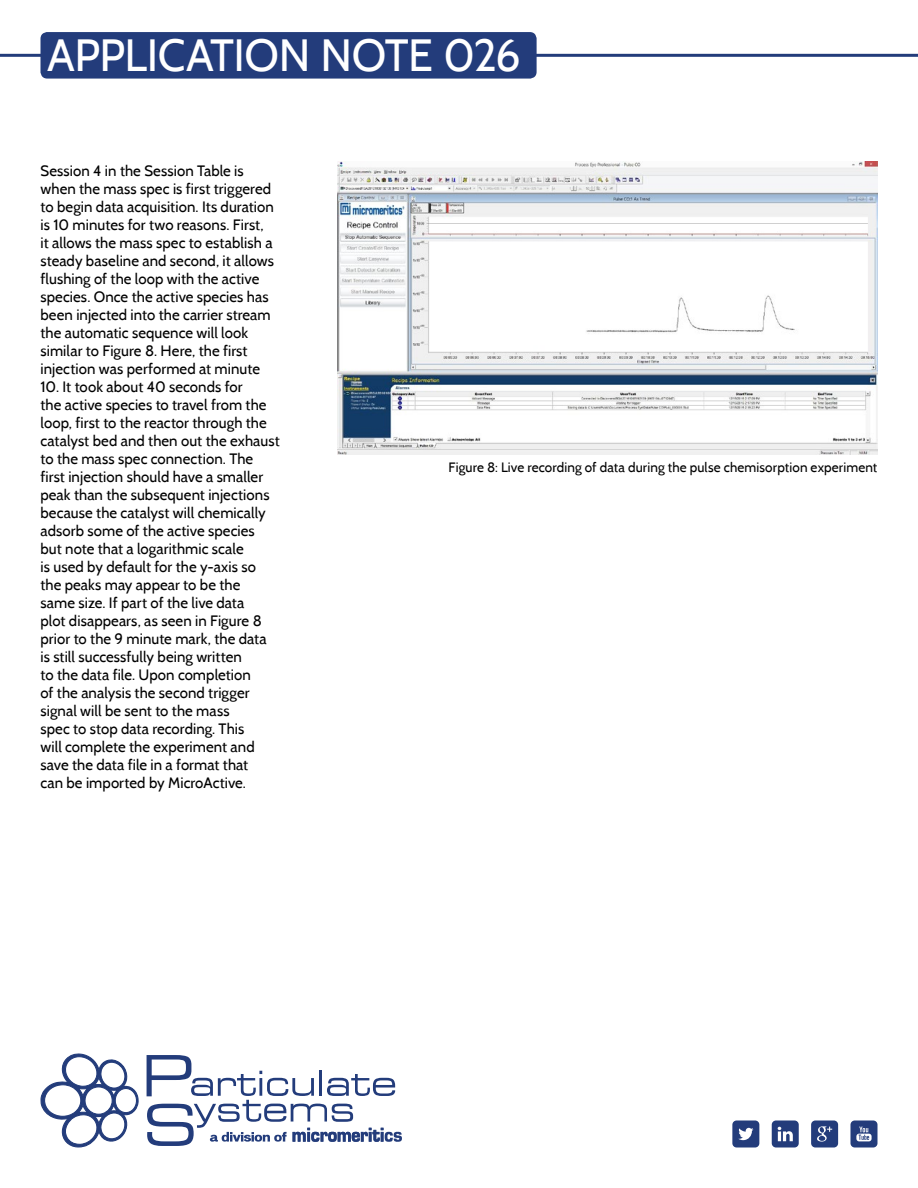
<style>
.page{position:relative;width:918px;height:1188px;background:#fff}
.page>*{position:absolute;margin:0;border:0;box-sizing:border-box;transform-origin:0 0}
.t1{font:45px "Cabin";letter-spacing:-.015em;color:#fff}
.t2{font:15px/18px "Cabin";letter-spacing:.005em;color:#000}
.t3{font:13.5px "Cabin";letter-spacing:.01em;color:#000}
</style>
<div class="page">
<hr style="left:0;top:54px;width:918px;height:3px;background:#233c7b">
<div style="left:40px;top:32px;width:497px;height:47px;background:#233c7b;border-radius:7px"></div>
<svg style="left:732px;top:1120px;width:27px;height:28px"></svg>
<svg style="left:772px;top:1120px;width:27px;height:28px"></svg>
<svg style="left:811px;top:1120px;width:27px;height:28px"></svg>
<svg style="left:850px;top:1120px;width:28px;height:28px"></svg>
<svg style="left:40px;top:1053px;width:99px;height:95px"></svg>
<svg style="left:147px;top:1055px;width:255px;height:91px"></svg>
<img style="left:338px;top:162px;width:540px;height:292px">
<h1 class="t1" style="left:47px;top:28px;width:475px">APPLICATION NOTE 026</h1>
<p class="t2" style="left:40px;top:162px;width:235px">Session 4 in the Session Table is when the mass spec is first triggered to begin data acquisition. Its duration is 10 minutes for two reasons. First, it allows the mass spec to establish a steady baseline and second, it allows flushing of the loop with the active species. Once the active species has been injected into the carrier stream the automatic sequence will look similar to Figure 8. Here, the first injection was performed at minute</p>
<p class="t2" style="left:40px;top:378px;width:241px">10. It took about 40 seconds for<br>the active species to travel from the loop, first to the reactor through the catalyst bed and then out the exhaust to the mass spec connection. The first injection should have a smaller peak than the subsequent injections because the catalyst will chemically adsorb some of the active species but note that a logarithmic scale<br>is used by default for the y-axis so the peaks may appear to be the<br>same size. If part of the live data<br>plot disappears, as seen in Figure 8 prior to the 9 minute mark, the data is still successfully being written<br>to the data file. Upon completion<br>of the analysis the second trigger signal will be sent to the mass<br>spec to stop data recording. This<br>will complete the experiment and save the data file in a format that<br>can be imported by MicroActive.</p>
<p class="t3" style="left:449px;top:459px;width:430px">Figure 8: Live recording of data during the pulse chemisorption experiment</p>
</div>
